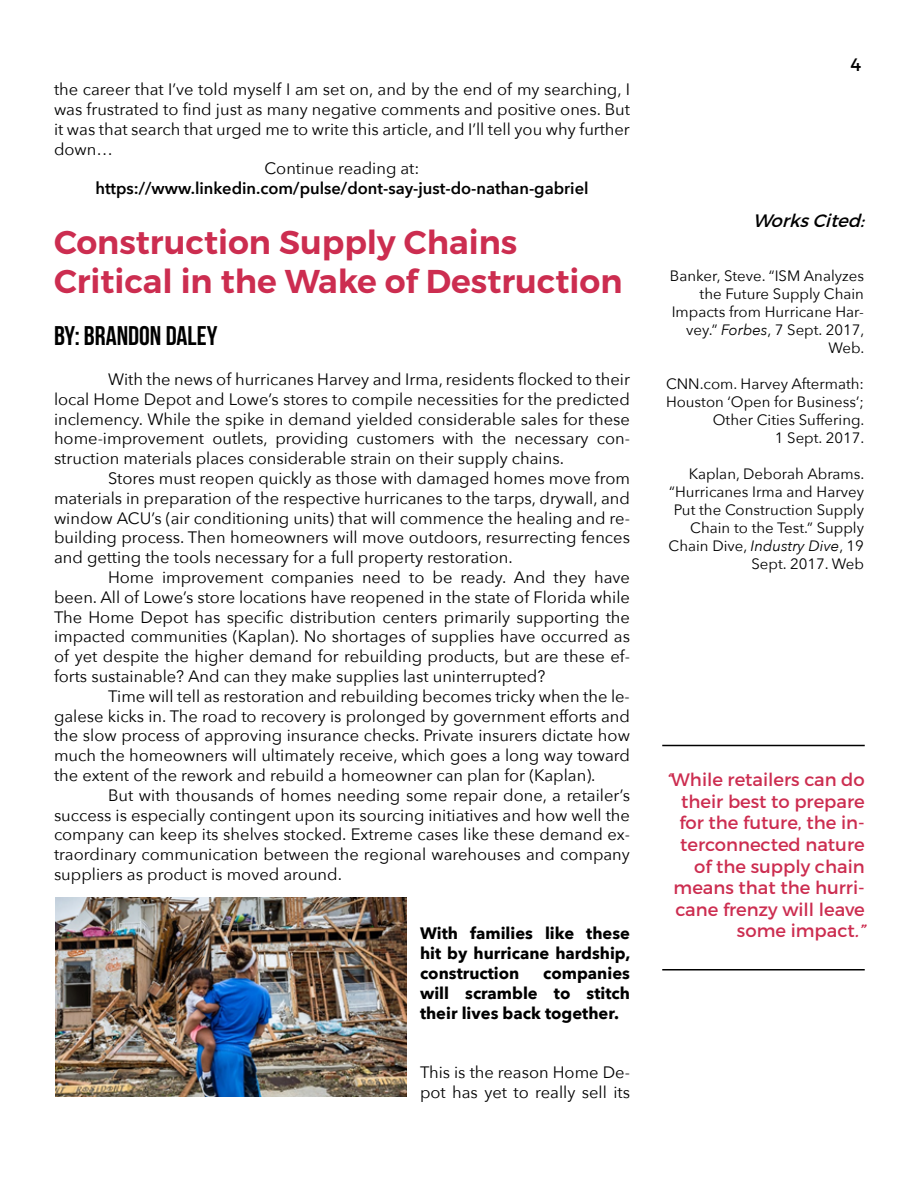
<style>
.page{position:relative;width:918px;height:1188px;background:#fff}
.page>*{position:absolute;margin:0;border:0;box-sizing:border-box;transform-origin:0 0}
.t1{font:600 33px/39.6px "Montserrat";color:#cc2d50}
.t2{font:27px "Bebas Neue";color:#000}
.t3{font:18px/21.6px "Montserrat";color:#cc2d50;text-align:right}
.t4{font:italic 18px "Montserrat";color:#000}
.t5{font:18px "Montserrat";color:#000}
.t6{font:16.5px/19.8px "Avenir Next";color:#000;text-align:justify}
.t7{font:700 16.5px/19.8px "Avenir Next";color:#000;text-align:justify}
.t8{font:600 16.5px "Avenir Next";color:#000}
.t9{font:15px/18px "Avenir Next";color:#000;text-align:right}
.s1{font-style:italic}
</style>
<div class="page">
<hr style="left:662px;top:745px;width:203px;height:1px;background:#000">
<hr style="left:662px;top:969px;width:203px;height:1px;background:#000">
<img style="left:56px;top:898px;width:350px;height:198px">
<p class="t6" style="left:54px;top:79px;width:578px">the career that I’ve told myself I am set on, and by the end of my searching, I</p>
<p class="t6" style="left:54px;top:99px;width:578px">was frustrated to find just as many negative comments and positive ones. But</p>
<p class="t6" style="left:54px;top:119px;width:577px">it was that search that urged me to write this article, and I’ll tell you why further</p>
<p class="t6" style="left:54px;top:138px;width:60px">down…</p>
<p class="t6" style="left:265px;top:158px;width:156px">Continue reading at:</p>
<p class="t8" style="left:95px;top:174px;width:495px">https://www.linkedin.com/pulse/dont-say-just-do-nathan-gabriel</p>
<h1 class="t1" style="left:54px;top:222px;width:570px">Construction Supply Chains<br>Critical in the Wake of Destruction</h1>
<h2 class="t2" style="left:54px;top:321px;width:165px">BY: BRANDON DALEY</h2>
<p class="t6" style="left:54px;top:369px;width:578px;text-indent:54px">With the news of hurricanes Harvey and Irma, residents flocked to their local Home Depot and Lowe’s stores to compile necessities for the predicted inclemency. While the spike in demand yielded considerable sales for these home-improvement outlets, providing customers with the necessary con&shy;struction materials places considerable strain on their supply chains.</p>
<p class="t6" style="left:54px;top:468px;width:578px;text-indent:54px">Stores must reopen quickly as those with damaged homes move from materials in preparation of the respective hurricanes to the tarps, drywall, and window ACU’s (air conditioning units) that will commence the healing and re&shy;building process. Then homeowners will move outdoors, resurrecting fences and getting the tools necessary for a full property restoration.</p>
<p class="t6" style="left:54px;top:567px;width:578px;text-indent:54px">Home improvement companies need to be ready. And they have been. All of Lowe’s store locations have reopened in the state of Florida while The Home Depot has specific distribution centers primarily supporting the impacted communities (Kaplan). No shortages of supplies have occurred as of yet despite the higher demand for rebuilding products, but are these ef&shy;forts sustainable? And can they make supplies last uninterrupted?</p>
<p class="t6" style="left:54px;top:686px;width:578px;text-indent:54px">Time will tell as restoration and rebuilding becomes tricky when the le&shy;galese kicks in. The road to recovery is prolonged by government efforts and the slow process of approving insurance checks. Private insurers dictate how much the homeowners will ultimately receive, which goes a long way toward the extent of the rework and rebuild a homeowner can plan for (Kaplan).</p>
<p class="t6" style="left:54px;top:785px;width:578px;text-indent:54px">But with thousands of homes needing some repair done, a retailer’s success is especially contingent upon its sourcing initiatives and how well the company can keep its shelves stocked. Extreme cases like these demand ex&shy;traordinary communication between the regional warehouses and company suppliers as product is moved around.</p>
<p class="t7" style="left:420px;top:924px;width:212px">With families like these hit by hurricane hardship, construction</p>
<p class="t7" style="left:420px;top:963px;width:212px;text-indent:123px">companies will scramble to stitch their lives back together.</p>
<p class="t6" style="left:420px;top:1062px;width:212px">This is the reason Home De&shy;pot has yet to really sell its</p>
<p class="t5" style="left:850px;top:54px;width:12px">4</p>
<p class="t4" style="left:753px;top:210px;width:119px">WorksCited:</p>
<p class="t9" style="left:670px;top:267px;width:196px">Banker, Steve. “ISM Analyzes the Future Supply Chain<br>Impacts from Hurricane Har&shy;vey.” <span class="s1">Forbes</span>, 7 Sept. 2017,<br>Web.</p>
<p class="t9" style="left:666px;top:375px;width:200px">CNN.com. Harvey Aftermath:<br>Houston ‘Open for Business’;<br>Other Cities Suffering.<br>1 Sept. 2017.</p>
<p class="t9" style="left:669px;top:465px;width:197px">Kaplan, Deborah Abrams. “Hurricanes Irma and Harvey<br>Put the Construction Supply<br>Chain to the Test.” Supply<br>Chain Dive, <span class="s1">Industry Dive</span>, 19<br>Sept. 2017. Web</p>
<p class="t3" style="left:666px;top:769px;width:205px"><span class="s1">“</span>While retailers can do their best to prepare for the future, the in&shy;terconnected nature of the supply chain means that the hurri&shy;cane frenzy will leave some impact<span class="s1">.”</span></p>
</div>
